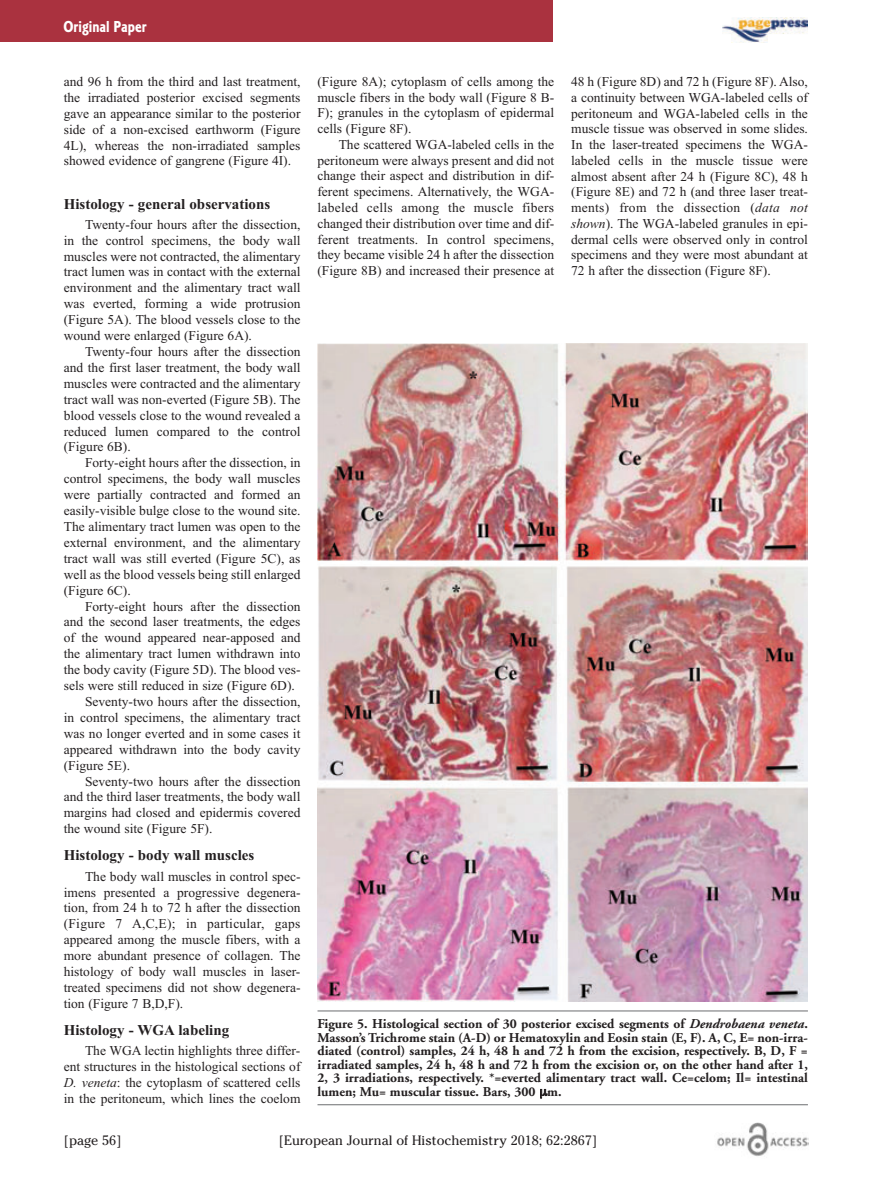
<style>
.page{position:relative;width:893px;height:1191px;background:#fff}
.page>*{position:absolute;margin:0;border:0;box-sizing:border-box;transform-origin:0 0}
.t1{font:16.5px "Corinthian Bold Condensed Plain";color:#fff}
.t2{font:700 15px "Times New Roman";color:#231f20}
.t3{font:13.5px/15.9px "Times New Roman";color:#231f20;text-align:justify}
.t4{font:700 13.5px/13.5px "Adobe Garamond";color:#231f20;text-align:justify}
.t5{font:13.5px "Cheltenham";color:#231f20}
.s1{font-style:italic}
</style>
<div class="page">
<div style="left:0;top:0;width:553px;height:42px;background:#aa323f"></div>
<img style="left:717px;top:1123px;width:91px;height:33px">
<img style="left:723px;top:17px;width:84px;height:26px">
<hr style="left:317px;top:1010px;width:491px;height:1px;background:#6c6d70">
<hr style="left:317px;top:1104px;width:491px;height:1px;background:#6c6d70">
<img style="left:317px;top:343px;width:490px;height:658px">
<p class="t1" style="left:63px;top:21px;width:85px">Original Paper</p>
<p class="t3" style="left:64px;top:73px;width:238px">and 96 h from the third and last treatment, the irradiated posterior excised segments gave an appearance similar to the posterior side of a non-excised earthworm (Figure 4L), whereas the non-irradiated samples showed evidence of gangrene (Figure 4I).</p>
<p class="t2" style="left:64px;top:195px;width:208px">Histology - general observations</p>
<p class="t3" style="left:64px;top:216px;width:238px;text-indent:21px">Twenty-four hours after the dissection, in the control specimens, the body wall muscles were not contracted, the alimentary tract lumen was in contact with the external environment and the alimentary tract wall was everted, forming a wide protrusion (Figure 5A). The blood vessels close to the wound were enlarged (Figure 6A).</p>
<p class="t3" style="left:64px;top:343px;width:238px;text-indent:21px">Twenty-four hours after the dissection and the first laser treatment, the body wall muscles were contracted and the alimentary tract wall was non-everted (Figure 5B). The blood vessels close to the wound revealed a reduced lumen compared to the control (Figure 6B).</p>
<p class="t3" style="left:64px;top:455px;width:238px;text-indent:21px">Forty-eight hours after the dissection, in control specimens, the body wall muscles were partially contracted and formed an easily-visible bulge close to the wound site.<br>The alimentary tract lumen was open to the external environment, and the alimentary tract wall was still everted (Figure 5C), as well as the blood vessels being still enlarged (Figure 6C).</p>
<p class="t3" style="left:85px;top:598px;width:217px">Forty-eight hours after the dissection</p>
<p class="t3" style="left:64px;top:614px;width:238px">and the second laser treatments, the edges</p>
<p class="t3" style="left:64px;top:630px;width:238px">of the wound appeared near-apposed and</p>
<p class="t3" style="left:64px;top:645px;width:238px">the alimentary tract lumen withdrawn into</p>
<p class="t3" style="left:64px;top:661px;width:238px">the body cavity (Figure 5D). The blood ves-</p>
<p class="t3" style="left:64px;top:677px;width:233px">sels were still reduced in size (Figure 6D).</p>
<p class="t3" style="left:85px;top:693px;width:217px">Seventy-two hours after the dissection,</p>
<p class="t3" style="left:64px;top:709px;width:238px">in control specimens, the alimentary tract</p>
<p class="t3" style="left:64px;top:725px;width:238px">was no longer everted and in some cases it</p>
<p class="t3" style="left:64px;top:741px;width:238px">appeared withdrawn into the body cavity</p>
<p class="t3" style="left:64px;top:757px;width:68px">(Figure 5E).</p>
<p class="t3" style="left:85px;top:773px;width:217px">Seventy-two hours after the dissection</p>
<p class="t3" style="left:64px;top:789px;width:238px">and the third laser treatments, the body wall</p>
<p class="t3" style="left:64px;top:804px;width:238px">margins had closed and epidermis covered</p>
<p class="t3" style="left:64px;top:820px;width:150px">the wound site (Figure 5F).</p>
<p class="t2" style="left:64px;top:846px;width:192px">Histology - body wall muscles</p>
<p class="t3" style="left:64px;top:868px;width:238px;text-indent:21px">The body wall muscles in control spec&shy;imens presented a progressive degenera&shy;tion, from 24 h to 72 h after the dissection (Figure 7 A,C,E); in particular, gaps appeared among the muscle fibers, with a more abundant presence of collagen. The histology of body wall muscles in laser&shy;treated specimens did not show degenera&shy;tion (Figure 7 B,D,F).</p>
<p class="t2" style="left:64px;top:1021px;width:167px">Histology - WGA labeling</p>
<p class="t3" style="left:64px;top:1042px;width:238px;text-indent:21px">The WGA lectin highlights three differ&shy;ent structures in the histological sections of <span class="s1">D. veneta</span>: the cytoplasm of scattered cells in the peritoneum, which lines the coelom</p>
<p class="t3" style="left:317px;top:73px;width:238px">(Figure 8A); cytoplasm of cells among the muscle fibers in the body wall (Figure 8 B-F); granules in the cytoplasm of epidermal cells (Figure 8F).</p>
<p class="t3" style="left:317px;top:136px;width:238px;text-indent:21px">The scattered WGA-labeled cells in the peritoneum were always present and did not change their aspect and distribution in dif&shy;ferent specimens. Alternatively, the WGA&shy;labeled cells among the muscle fibers changed their distribution over time and dif&shy;ferent treatments. In control specimens, they became visible 24 h after the dissection (Figure 8B) and increased their presence at</p>
<p class="t3" style="left:571px;top:73px;width:238px">48 h (Figure 8D) and 72 h (Figure 8F). Also, a continuity between WGA-labeled cells of peritoneum and WGA-labeled cells in the muscle tissue was observed in some slides.<br>In the laser-treated specimens the WGA&shy;labeled cells in the muscle tissue were almost absent after 24 h (Figure 8C), 48 h (Figure 8E) and 72 h (and three laser treat&shy;ments) from the dissection (<span class="s1">data not shown</span>). The WGA-labeled granules in epi&shy;dermal cells were observed only in control specimens and they were most abundant at 72 h after the dissection (Figure 8F).</p>
<p class="t4" style="left:317px;top:1018px;width:492px">Figure 5. Histological section of 30 posterior excised segments of <span class="s1">Dendrobaena veneta</span>.<br>Masson’s Trichrome stain (A-D) or Hematoxylin and Eosin stain (E, F). A, C, E= non-irra&shy;diated (control) samples, 24 h, 48 h and 72 h from the excision, respectively. B, D, F = irradiated samples, 24 h, 48 h and 72 h from the excision or, on the other hand after 1, 2, 3 irradiations, respectively. *=everted alimentary tract wall. Ce=celom; Il= intestinal lumen; Mu= muscular tissue. Bars, 300 m.</p>
<p class="t5" style="left:64px;top:1132px;width:59px">[page 56]</p>
<p class="t5" style="left:279px;top:1132px;width:320px">[European Journal of Histochemistry 2018; 62:2867]</p>
</div>
